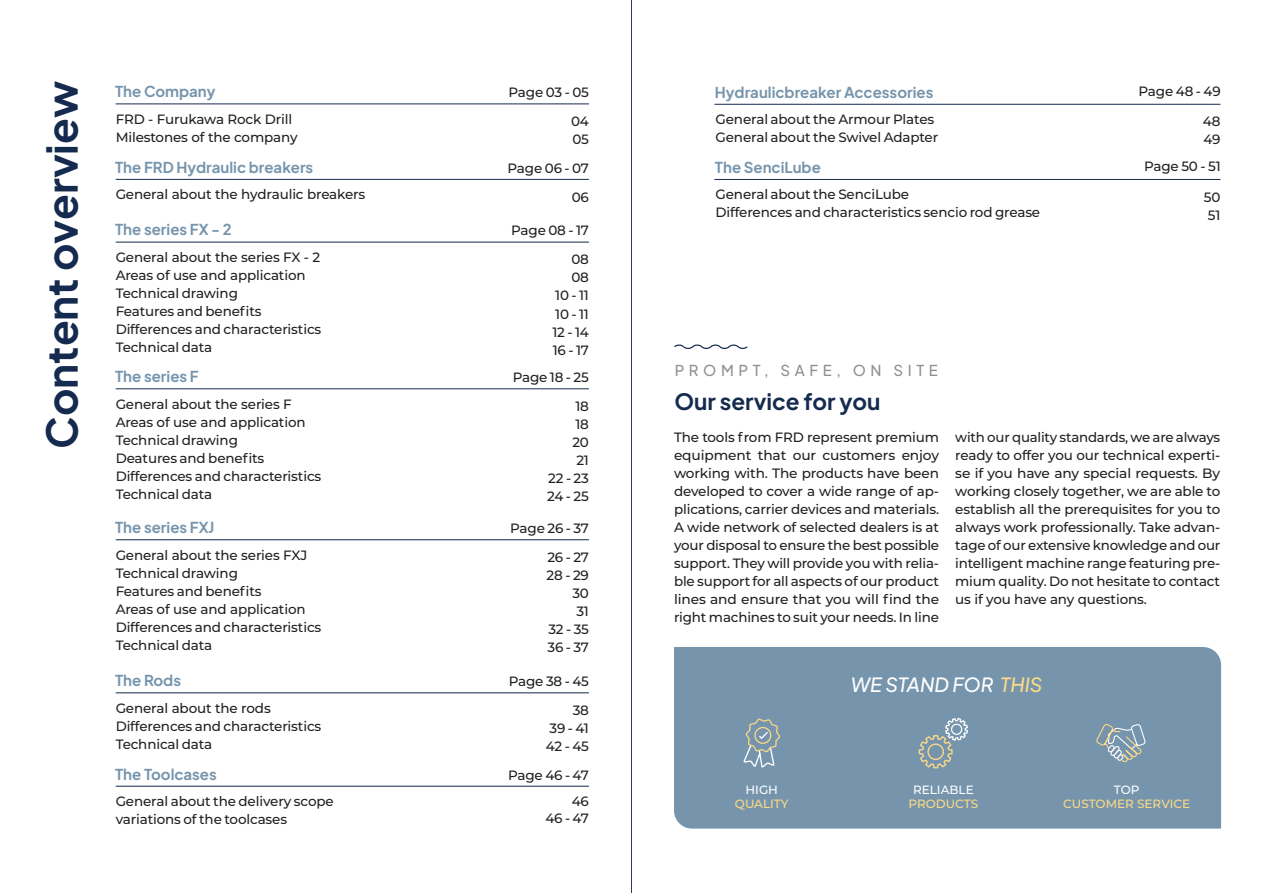
<style>
.page{position:relative;width:1263px;height:893px;background:#fff}
.page>*{position:absolute;margin:0;border:0;box-sizing:border-box;transform-origin:0 0}
.t1{font:700 42.15px "Plus Jakarta Sans";color:#142a4e}
.t2{font:700 22.5px "Plus Jakarta Sans";color:#142a4e}
.t3{font:italic 500 19.5px "Plus Jakarta Sans";color:#fff}
.t4{font:700 15px "Plus Jakarta Sans";color:#7695ad}
.t5{font:500 15px "Plus Jakarta Sans";letter-spacing:.31em;color:#231f20}
.t6{font:500 13.5px/18px "Montserrat";letter-spacing:-.01em;color:#231f20;text-align:justify}
.t7{font:500 12px "Montserrat";color:#fdda85}
.t8{font:500 12px "Montserrat";color:#fff}
.s1{color:#fdda85}
</style>
<div class="page">
<div style="left:674px;top:647px;width:547px;height:182px;background:#7695ad"></div>
<svg style="left:743px;top:647px;width:38px;height:182px;background:#7c99ad"></svg>
<svg style="left:918px;top:717px;width:51px;height:52px;background:#8ca2ad"></svg>
<svg style="left:1095px;top:723px;width:51px;height:47px;background:#8aa2b0"></svg>
<svg style="left:674px;top:344px;width:74px;height:5px"></svg>
<hr style="left:116px;top:786px;width:473px;height:1px;background:#142a4e">
<hr style="left:714px;top:179px;width:506px;height:1px;background:#142a4e">
<hr style="left:714px;top:104px;width:506px;height:1px;background:#142a4e">
<hr style="left:116px;top:104px;width:473px;height:1px;background:#142a4e">
<hr style="left:116px;top:179px;width:473px;height:1px;background:#142a4e">
<hr style="left:116px;top:692px;width:473px;height:1px;background:#142a4e">
<hr style="left:116px;top:242px;width:473px;height:1px;background:#142a4e">
<hr style="left:116px;top:388px;width:473px;height:1px;background:#142a4e">
<hr style="left:116px;top:539px;width:473px;height:1px;background:#142a4e">
<hr style="left:631px;top:0;width:1px;height:893px;background:#142a4e">
<h1 class="t1" style="left:28px;top:448px;width:369px;rotate:-90deg">Content overview</h1>
<p class="t4" style="left:115px;top:79px;width:102px">The Company</p>
<p class="t6" style="left:116px;top:109px;width:178px">FRD - Furukawa Rock Drill</p>
<p class="t6" style="left:116px;top:127px;width:183px">Milestones of the company</p>
<p class="t4" style="left:115px;top:155px;width:200px">The FRD Hydraulic breakers</p>
<p class="t6" style="left:116px;top:185px;width:251px">General about the hydraulic breakers</p>
<p class="t4" style="left:115px;top:218px;width:118px">The series FX - 2</p>
<p class="t6" style="left:116px;top:247px;width:206px">General about the series FX - 2<br>Areas of use and application</p>
<p class="t6" style="left:116px;top:284px;width:124px">Technical drawing</p>
<p class="t6" style="left:116px;top:320px;width:207px">Differences and characteristics</p>
<p class="t6" style="left:116px;top:302px;width:147px">Features and benefits</p>
<p class="t6" style="left:116px;top:338px;width:98px">Technical data</p>
<p class="t4" style="left:115px;top:364px;width:85px">The series F</p>
<p class="t6" style="left:116px;top:394px;width:178px">General about the series F</p>
<p class="t6" style="left:116px;top:412px;width:191px">Areas of use and application</p>
<p class="t6" style="left:116px;top:430px;width:124px">Technical drawing</p>
<p class="t6" style="left:116px;top:448px;width:150px">Deatures and benefits</p>
<p class="t6" style="left:116px;top:466px;width:207px">Differences and characteristics</p>
<p class="t6" style="left:116px;top:485px;width:98px">Technical data</p>
<p class="t4" style="left:115px;top:515px;width:101px">The series FXJ</p>
<p class="t6" style="left:116px;top:545px;width:193px">General about the series FXJ</p>
<p class="t6" style="left:116px;top:563px;width:124px">Technical drawing</p>
<p class="t6" style="left:116px;top:581px;width:147px">Features and benefits</p>
<p class="t6" style="left:116px;top:599px;width:191px">Areas of use and application</p>
<p class="t6" style="left:116px;top:617px;width:207px">Differences and characteristics</p>
<p class="t6" style="left:116px;top:635px;width:98px">Technical data</p>
<p class="t4" style="left:115px;top:668px;width:67px">The Rods</p>
<p class="t6" style="left:116px;top:698px;width:157px">General about the rods</p>
<p class="t6" style="left:116px;top:716px;width:207px">Differences and characteristics</p>
<p class="t6" style="left:116px;top:734px;width:98px">Technical data</p>
<p class="t4" style="left:115px;top:762px;width:103px">The Toolcases</p>
<p class="t6" style="left:116px;top:792px;width:220px">General about the delivery scope</p>
<p class="t6" style="left:116px;top:810px;width:173px">variations of the toolcases</p>
<p class="t6" style="left:508px;top:83px;width:82px">Page 03 - 05</p>
<p class="t4" style="left:715px;top:80px;width:220px">Hydraulicbreaker Accessories</p>
<p class="t6" style="left:572px;top:130px;width:18px">05</p>
<p class="t6" style="left:1203px;top:130px;width:19px">49</p>
<p class="t6" style="left:1138px;top:82px;width:84px">Page 48 - 49</p>
<p class="t6" style="left:715px;top:110px;width:220px">General about the Armour Plates</p>
<p class="t6" style="left:571px;top:112px;width:19px">04</p>
<p class="t6" style="left:1203px;top:112px;width:19px">48</p>
<p class="t6" style="left:715px;top:128px;width:224px">General about the Swivel Adapter</p>
<p class="t6" style="left:507px;top:158px;width:83px">Page 06 - 07</p>
<p class="t4" style="left:715px;top:155px;width:107px">The SenciLube</p>
<p class="t6" style="left:1144px;top:157px;width:78px">Page 50 - 51</p>
<p class="t6" style="left:715px;top:185px;width:195px">General about the SenciLube</p>
<p class="t6" style="left:572px;top:187px;width:19px">06</p>
<p class="t6" style="left:1204px;top:187px;width:18px">50<br>51</p>
<p class="t6" style="left:571px;top:250px;width:19px">08</p>
<p class="t6" style="left:715px;top:203px;width:326px">Differences and characteristics sencio rod grease</p>
<p class="t6" style="left:511px;top:221px;width:79px">Page 08 - 17</p>
<p class="t6" style="left:571px;top:268px;width:19px">08</p>
<p class="t6" style="left:555px;top:286px;width:35px">10 - 11</p>
<p class="t6" style="left:555px;top:304px;width:35px">10 - 11</p>
<p class="t6" style="left:552px;top:322px;width:38px">12 - 14</p>
<p class="t6" style="left:553px;top:340px;width:38px">16 - 17</p>
<p class="t6" style="left:513px;top:368px;width:78px">Page 18 - 25</p>
<p class="t6" style="left:575px;top:397px;width:15px">18</p>
<p class="t6" style="left:575px;top:415px;width:15px">18</p>
<p class="t6" style="left:572px;top:433px;width:18px">20</p>
<p class="t6" style="left:576px;top:451px;width:14px">21</p>
<p class="t6" style="left:548px;top:469px;width:42px">22 - 23</p>
<p class="t6" style="left:547px;top:487px;width:43px">24 - 25</p>
<p class="t6" style="left:510px;top:519px;width:80px">Page 26 - 37</p>
<p class="t6" style="left:547px;top:548px;width:43px">26 - 27</p>
<p class="t6" style="left:547px;top:566px;width:44px">28 - 29</p>
<p class="t6" style="left:572px;top:584px;width:18px">30</p>
<p class="t6" style="left:576px;top:602px;width:14px">31</p>
<p class="t6" style="left:548px;top:620px;width:42px">32 - 35</p>
<p class="t6" style="left:547px;top:638px;width:43px">36 - 37</p>
<p class="t6" style="left:509px;top:672px;width:82px">Page 38 - 45</p>
<p class="t6" style="left:573px;top:701px;width:18px">38</p>
<p class="t6" style="left:549px;top:719px;width:41px">39 - 41</p>
<p class="t6" style="left:546px;top:737px;width:45px">42 - 45</p>
<p class="t6" style="left:508px;top:765px;width:82px">Page 46 - 47</p>
<p class="t6" style="left:545px;top:792px;width:45px;line-height:17px;text-align:right">46<br>46 - 47</p>
<p class="t5" style="left:674px;top:358px;width:265px">PROMPT, SAFE, ON SITE</p>
<h2 class="t2" style="left:674px;top:383px;width:207px">Our service for you</h2>
<p class="t6" style="left:674px;top:428px;width:267px">The tools from FRD represent premium equipment that our customers enjoy working with. The products have been developed to cover a wide range of ap&shy;plications, carrier devices and materials.<br>A wide network of selected dealers is at your disposal to ensure the best possible support. They will provide you with relia&shy;ble support for all aspects of our product lines and ensure that you will find the right machines to suit your needs. In line</p>
<p class="t6" style="left:955px;top:428px;width:267px">with our quality standards, we are always ready to offer you our technical experti&shy;se if you have any special requests. By working closely together, we are able to establish all the prerequisites for you to always work professionally. Take advan&shy;tage of our extensive knowledge and our intelligent machine range featuring pre&shy;mium quality. Do not hesitate to contact us if you have any questions.</p>
<p class="t8" style="left:745px;top:781px;width:34px">HIGH</p>
<p class="t7" style="left:735px;top:795px;width:55px">QUALITY</p>
<h3 class="t3" style="left:851px;top:669px;width:193px">WE STAND FOR <span class="s1">THIS</span></h3>
<p class="t8" style="left:913px;top:781px;width:62px">RELIABLE</p>
<p class="t7" style="left:908px;top:795px;width:71px">PRODUCTS</p>
<p class="t8" style="left:1114px;top:781px;width:27px">TOP</p>
<p class="t7" style="left:1063px;top:795px;width:128px">CUSTOMER SERVICE</p>
</div>
